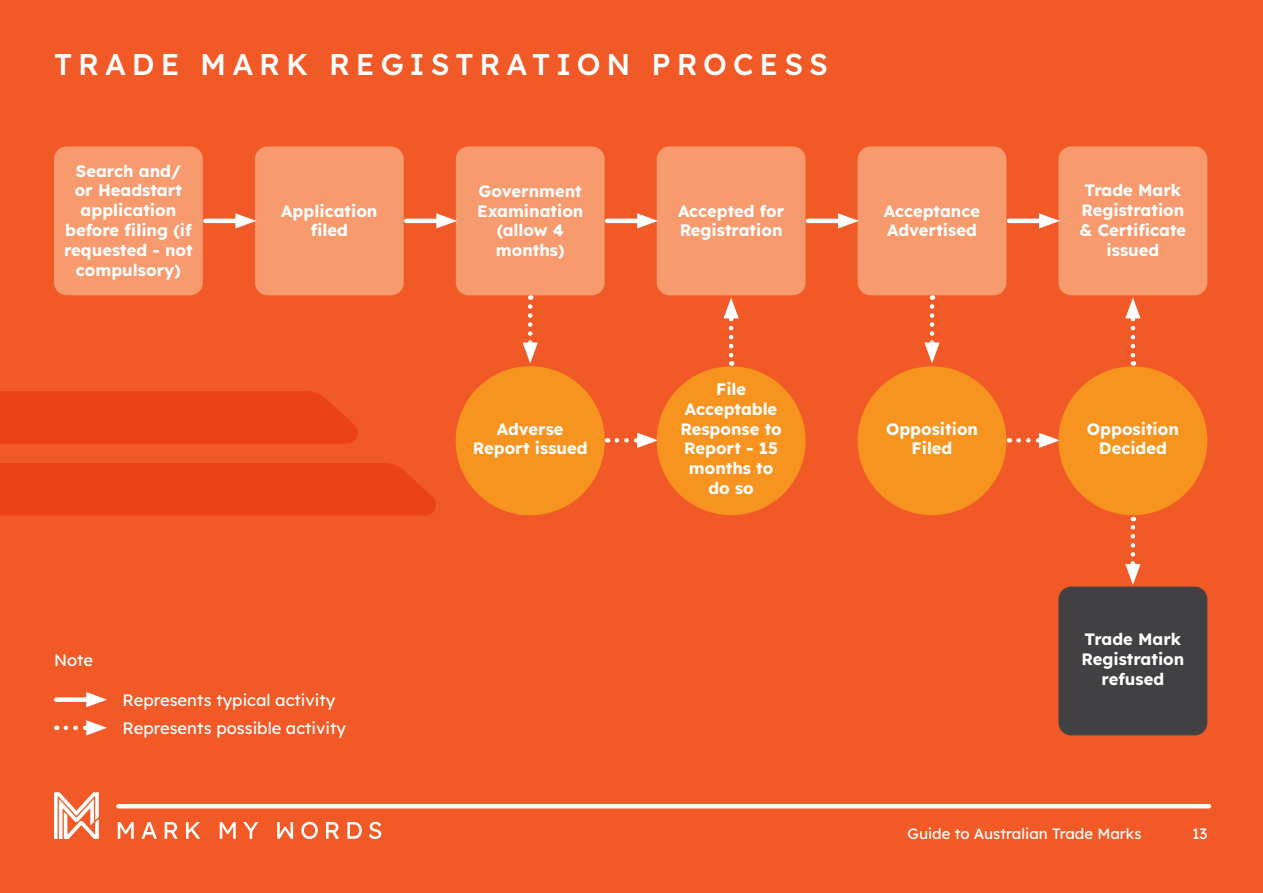
<style>
.page{position:relative;width:1263px;height:893px;background:#f15a26}
.page>*{position:absolute;margin:0;border:0;box-sizing:border-box;transform-origin:0 0}
.t1{font:500 30px "Lexend Deca";letter-spacing:.2em;color:#fff}
.t2{font:700 16.5px/19.8px "Lexend Deca";color:#fff;text-align:center}
.t3{font:16.5px/27.8px "Lexend Deca";color:#fff}
.t4{font:15px "Lexend Deca";color:#fff}
</style>
<div class="page">
<svg style="left:118px;top:822px;width:16px;height:17px"></svg>
<svg style="left:141px;top:822px;width:16px;height:17px"></svg>
<svg style="left:165px;top:822px;width:13px;height:17px"></svg>
<svg style="left:186px;top:822px;width:14px;height:17px"></svg>
<svg style="left:220px;top:822px;width:16px;height:17px"></svg>
<svg style="left:243px;top:822px;width:15px;height:17px"></svg>
<svg style="left:277px;top:822px;width:16px;height:17px"></svg>
<svg style="left:301px;top:822px;width:17px;height:17px"></svg>
<svg style="left:326px;top:822px;width:13px;height:17px"></svg>
<svg style="left:347px;top:822px;width:15px;height:17px"></svg>
<svg style="left:369px;top:822px;width:12px;height:17px"></svg>
<svg style="left:54px;top:792px;width:45px;height:47px"></svg>
<hr style="left:118px;top:804px;width:1091px;height:4px;background:#fff">
<div style="left:54px;top:146px;width:149px;height:149px;background:#f79a6e;border-radius:13px"></div>
<div style="left:1058px;top:146px;width:149px;height:149px;background:#f79a6e;border-radius:13px"></div>
<div style="left:255px;top:146px;width:149px;height:149px;background:#f79a6e;border-radius:13px"></div>
<div style="left:456px;top:146px;width:149px;height:149px;background:#f79a6e;border-radius:13px"></div>
<div style="left:657px;top:146px;width:148px;height:149px;background:#f79a6e;border-radius:13px"></div>
<div style="left:857px;top:146px;width:149px;height:149px;background:#f79a6e;border-radius:13px"></div>
<div style="left:1058px;top:587px;width:149px;height:148px;background:#414042;border-radius:13px"></div>
<hr style="left:205px;top:219px;width:39px;height:4px;background:#fff">
<svg style="left:235px;top:213px;width:21px;height:15px"></svg>
<hr style="left:406px;top:219px;width:39px;height:4px;background:#fff">
<svg style="left:436px;top:213px;width:21px;height:15px"></svg>
<hr style="left:607px;top:219px;width:38px;height:4px;background:#fff">
<svg style="left:637px;top:213px;width:21px;height:15px"></svg>
<svg style="left:617px;top:433px;width:40px;height:15px"></svg>
<svg style="left:523px;top:306px;width:15px;height:57px"></svg>
<hr style="left:808px;top:219px;width:38px;height:4px;background:#fff">
<svg style="left:838px;top:213px;width:21px;height:15px"></svg>
<hr style="left:1009px;top:219px;width:38px;height:4px;background:#fff">
<svg style="left:1039px;top:213px;width:21px;height:15px"></svg>
<svg style="left:1018px;top:433px;width:40px;height:15px"></svg>
<svg style="left:723px;top:298px;width:16px;height:68px"></svg>
<div style="left:657px;top:366px;width:148px;height:149px;background:#f7941f;border-radius:50%"></div>
<svg style="left:924px;top:306px;width:15px;height:57px"></svg>
<div style="left:857px;top:366px;width:149px;height:149px;background:#f7941f;border-radius:50%"></div>
<svg style="left:1125px;top:298px;width:15px;height:68px"></svg>
<svg style="left:1125px;top:517px;width:15px;height:68px"></svg>
<div style="left:1058px;top:366px;width:149px;height:149px;background:#f7941f;border-radius:50%"></div>
<div style="left:456px;top:366px;width:149px;height:149px;background:#f7941f;border-radius:50%"></div>
<div style="left:56px;top:697px;width:38px;height:5px;background:#fff"></div>
<svg style="left:86px;top:692px;width:21px;height:15px"></svg>
<svg style="left:66px;top:720px;width:41px;height:15px"></svg>
<div style="left:0;top:391px;width:358px;height:53px;background:#eb4218"></div>
<div style="left:0;top:463px;width:436px;height:53px;background:#eb4218"></div>
<h1 class="t1" style="left:54px;top:43px;width:775px">TRADE MARK REGISTRATION PROCESS</h1>
<p class="t2" style="left:64px;top:160px;width:130px">Search and/<br>or Headstart application before filing (if requested - not compulsory)</p>
<p class="t2" style="left:281px;top:200px;width:98px">Application filed</p>
<p class="t2" style="left:477px;top:180px;width:108px">Government<br>Examination (allow 4 months)</p>
<p class="t2" style="left:678px;top:200px;width:108px;text-align:left">Accepted for<br>Registration</p>
<p class="t2" style="left:884px;top:200px;width:98px;text-align:left">Acceptance<br>Advertised</p>
<p class="t2" style="left:1079px;top:180px;width:108px">Trade Mark<br>Registration &amp; Certificate issued</p>
<p class="t3" style="left:54px;top:645px;width:41px">Note</p>
<p class="t3" style="left:123px;top:686px;width:225px">Represents typical activity<br>Represents possible activity</p>
<p class="t2" style="left:473px;top:418px;width:116px">Adverse<br>Report issued</p>
<p class="t2" style="left:680px;top:378px;width:103px">File<br>Acceptable<br>Response to<br>Report - 15 months to do so</p>
<p class="t2" style="left:886px;top:418px;width:94px">Opposition<br>Filed</p>
<p class="t2" style="left:1087px;top:418px;width:94px">Opposition<br>Decided</p>
<p class="t2" style="left:1081px;top:628px;width:104px">Trade Mark<br>Registration refused</p>
<p class="t4" style="left:907px;top:823px;width:236px">Guide to Australian Trade Marks</p>
<p class="t4" style="left:1192px;top:822px;width:17px">13</p>
</div>
